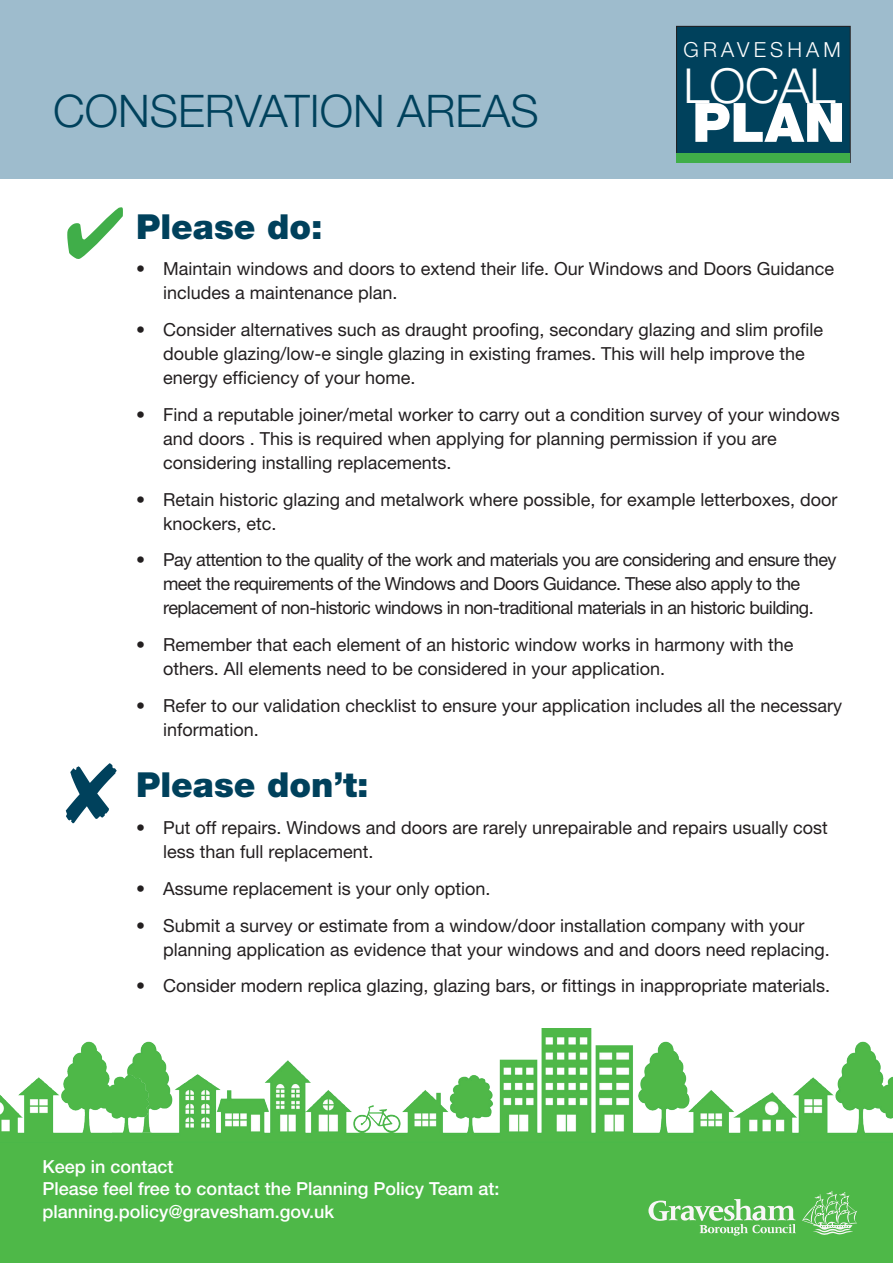
<style>
.page{position:relative;width:893px;height:1263px;background:#fff}
.page>*{position:absolute;margin:0;border:0;box-sizing:border-box;transform-origin:0 0}
.t1{font:900 54.3px "Helvetica Neue LT Pro";color:#fff}
.t2{font:300 48.3px "Helvetica Neue LT Pro";color:#fff}
.t3{font:300 45px "Helvetica Neue LT Pro";color:#00415c}
.t4{font:900 34.5px "Helvetica Neue LT Pro";color:#00415c}
.t5{font:300 20.85px "Helvetica Neue LT Pro";letter-spacing:.2em;color:#fff}
.t6{font:18px/24px "Helvetica Neue LT Pro";color:#231f20}
.t7{font:18px/24px "Helvetica Neue LT Pro";letter-spacing:-.03em;color:#231f20;text-align:center}
.t8{font:500 18px "Helvetica Neue LT Pro";color:#fff}
</style>
<div class="page">
<div style="left:0;top:0;width:893px;height:179px;background:#9ebccd"></div>
<div style="left:0;top:1141px;width:893px;height:122px;background:#4eb848"></div>
<svg style="left:648px;top:1199px;width:148px;height:36px"></svg>
<svg style="left:802px;top:1191px;width:55px;height:44px"></svg>
<div style="left:677px;top:26px;width:173px;height:136px;background:#00415c"></div>
<div style="left:676px;top:26px;width:174px;height:137px;border:1px solid #231f20"></div>
<div style="left:677px;top:153px;width:173px;height:9px;background:#40ae49"></div>
<img style="left:151px;top:1029px;width:742px;height:112px">
<img style="left:0;top:1041px;width:151px;height:100px">
<p class="t3" style="left:53px;top:83px;width:487px">CONSERVATION AREAS</p>
<p class="t5" style="left:683px;top:37px;width:159px">GRAVESHAM</p>
<p class="t2" style="left:683px;top:56px;width:154px">LOCAL</p>
<p class="t1" style="left:692px;top:90px;width:154px">PLAN</p>
<p class="t4" style="left:136px;top:206px;width:188px">Please do:</p>
<p class="t6" style="left:163px;top:257px;width:673px;text-indent:-27px">• Maintain windows and doors to extend their life. Our Windows and Doors Guidance includes a maintenance plan.</p>
<p class="t6" style="left:163px;top:317px;width:662px;text-indent:-27px">• Consider alternatives such as draught proofing, secondary glazing and slim profile double glazing/low-e single glazing in existing frames. This will help improve the energy efficiency of your home.</p>
<p class="t6" style="left:163px;top:402px;width:678px;text-indent:-27px">• Find a reputable joiner/metal worker to carry out a condition survey of your windows and doors . This is required when applying for planning permission if you are considering installing replacements.</p>
<p class="t6" style="left:163px;top:487px;width:676px;text-indent:-27px">• Retain historic glazing and metalwork where possible, for example letterboxes, door knockers, etc.</p>
<p class="t7" style="left:136px;top:548px;width:702px">• Pay attention to the quality of the work and materials you are considering and ensure they meet the requirements of the Windows and Doors Guidance. These also apply to the replacement of non-historic windows in non-traditional materials in an historic building.</p>
<p class="t6" style="left:163px;top:632px;width:632px;text-indent:-27px">• Remember that each element of an historic window works in harmony with the others. All elements need to be considered in your application.</p>
<p class="t6" style="left:163px;top:693px;width:681px;text-indent:-27px">• Refer to our validation checklist to ensure your application includes all the necessary information.</p>
<p class="t4" style="left:136px;top:764px;width:234px">Please don’t:</p>
<p class="t6" style="left:163px;top:815px;width:666px;text-indent:-27px">• Put off repairs. Windows and doors are rarely unrepairable and repairs usually cost less than full replacement.</p>
<p class="t6" style="left:136px;top:876px;width:356px">• Assume replacement is your only option.</p>
<p class="t6" style="left:163px;top:913px;width:668px;text-indent:-27px">• Submit a survey or estimate from a window/door installation company with your planning application as evidence that your windows and and doors need replacing.</p>
<p class="t6" style="left:136px;top:974px;width:696px">• Consider modern replica glazing, glazing bars, or fittings in inappropriate materials.</p>
<p class="t8" style="left:43px;top:1156px;width:133px">Keep in contact</p>
<p class="t8" style="left:43px;top:1178px;width:458px">Please feel free to contact the Planning Policy Team at:</p>
<p class="t8" style="left:43px;top:1201px;width:293px">planning.policy@gravesham.gov.uk</p>
</div>
